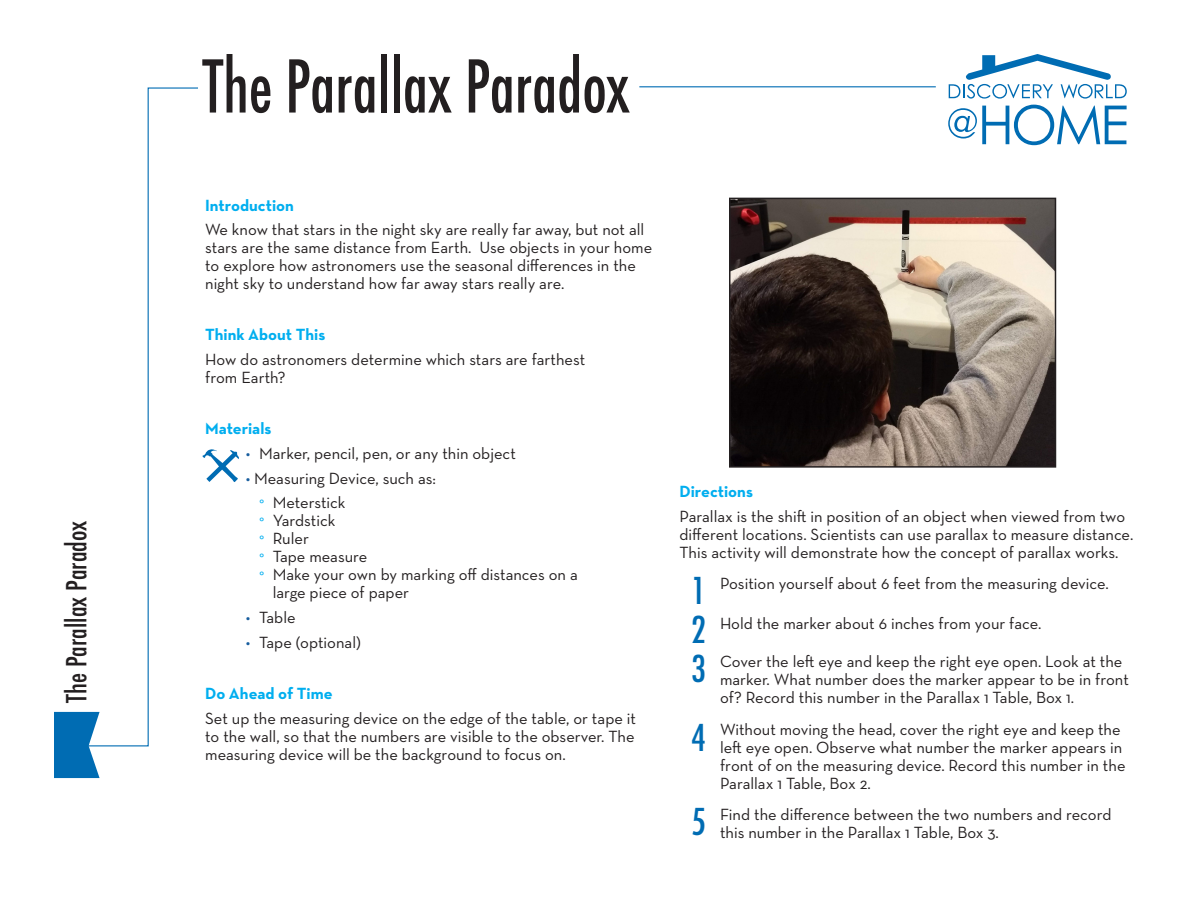
<style>
.page{position:relative;width:1188px;height:918px;background:#fff}
.page>*{position:absolute;margin:0;border:0;box-sizing:border-box;transform-origin:0 0}
.t1{font:500 condensed 70.5px "Futura";color:#231f20;scale:.9 1}
.t2{font:500 condensed 36px "Futura";color:#006cb3}
.t3{font:500 condensed 27px "Futura";color:#231f20}
.PARAGRAPH_INDENT{font:16.5px/18px "Neutraface Text";color:#231f20}
._2nd_Indent{font:16.5px/18px "Neutraface Text";color:#231f20}
.PARAGRAPH_HEADER{font:700 16.5px "Neutraface Text";color:#00aeef}
.s1{color:#175d9e}
.s2{color:#00aeef}
</style>
<div class="page">
<svg style="left:202px;top:449px;width:37px;height:33px"></svg>
<svg style="left:68px;top:87px;width:130px;height:660px"></svg>
<svg style="left:54px;top:712px;width:46px;height:66px;background:#1f7ebc"></svg>
<svg style="left:949px;top:54px;width:178px;height:45px"></svg>
<svg style="left:948px;top:105px;width:179px;height:40px"></svg>
<hr style="left:639px;top:86px;width:297px;height:1px;background:#006cb3">
<img style="left:732px;top:201px;width:321px;height:264px">
<div style="left:729px;top:198px;width:327px;height:270px;border:2px solid #231f20"></div>
<p class="t3" style="left:59px;top:703px;width:183px;rotate:-90deg">The Parallax Paradox</p>
<p class="t1" style="left:202px;top:41px;width:477px">The Parallax Paradox</p>
<p class="PARAGRAPH_HEADER" style="left:205px;top:194px;width:90px">Introduction</p>
<p class="PARAGRAPH_INDENT" style="left:205px;top:220px;width:449px">We know that stars in the night sky are really far away, but not all stars are the same distance from Earth. Use objects in your home to explore how astronomers use the seasonal differences in the night sky to understand how far away stars really are.</p>
<p class="PARAGRAPH_HEADER" style="left:205px;top:324px;width:122px">Think About This</p>
<p class="PARAGRAPH_INDENT" style="left:205px;top:350px;width:382px">How do astronomers determine which stars are farthest from Earth?</p>
<p class="PARAGRAPH_HEADER" style="left:205px;top:418px;width:68px">Materials</p>
<p class="PARAGRAPH_INDENT" style="left:246px;top:444px;width:272px"><span class="s1">•</span> Marker, pencil, pen, or any thin object</p>
<p class="PARAGRAPH_INDENT" style="left:246px;top:469px;width:192px"><span class="s1">•</span> Measuring Device, such as:</p>
<p class="_2nd_Indent" style="left:259px;top:493px;width:88px"><span class="s2">°</span> Meterstick</p>
<p class="_2nd_Indent" style="left:259px;top:511px;width:78px"><span class="s2">°</span> Yardstick</p>
<p class="_2nd_Indent" style="left:259px;top:529px;width:51px"><span class="s2">°</span> Ruler</p>
<p class="_2nd_Indent" style="left:259px;top:547px;width:110px"><span class="s2">°</span> Tape measure</p>
<p class="_2nd_Indent" style="left:273px;top:565px;width:307px;text-indent:-13px"><span class="s2">°</span> Make your own by marking off distances on a large piece of paper</p>
<p class="PARAGRAPH_INDENT" style="left:246px;top:608px;width:51px"><span class="s1">•</span> Table</p>
<p class="PARAGRAPH_INDENT" style="left:246px;top:633px;width:117px"><span class="s1">•</span> Tape (optional)</p>
<p class="PARAGRAPH_HEADER" style="left:205px;top:683px;width:129px">Do Ahead of Time</p>
<p class="PARAGRAPH_INDENT" style="left:205px;top:709px;width:432px;text-align:justify">Set up the measuring device on the edge of the table, or tape it to the wall, so that the numbers are visible to the observer. The measuring device will be the background to focus on.</p>
<p class="PARAGRAPH_HEADER" style="left:680px;top:481px;width:75px">Directions</p>
<p class="PARAGRAPH_INDENT" style="left:680px;top:507px;width:455px">Parallax is the shift in position of an object when viewed from two different locations. Scientists can use parallax to measure distance.<br>This activity will demonstrate how the concept of parallax works.</p>
<p class="PARAGRAPH_INDENT" style="left:720px;top:574px;width:390px">Position yourself about 6 feet from the measuring device.</p>
<p class="PARAGRAPH_INDENT" style="left:720px;top:614px;width:323px">Hold the marker about 6 inches from your face.</p>
<p class="PARAGRAPH_INDENT" style="left:720px;top:652px;width:410px">Cover the left eye and keep the right eye open. Look at the marker. What number does the marker appear to be in front of? Record this number in the Parallax 1 Table, Box 1.</p>
<p class="PARAGRAPH_INDENT" style="left:720px;top:720px;width:407px">Without moving the head, cover the right eye and keep the left eye open. Observe what number the marker appears in front of on the measuring device. Record this number in the Parallax 1 Table, Box 2.</p>
<p class="PARAGRAPH_INDENT" style="left:720px;top:805px;width:393px">Find the difference between the two numbers and record this number in the Parallax 1 Table, Box 3.</p>
<p class="t2" style="left:691px;top:567px;width:16px">1</p>
<p class="t2" style="left:691px;top:606px;width:16px">2</p>
<p class="t2" style="left:691px;top:645px;width:16px">3</p>
<p class="t2" style="left:691px;top:714px;width:16px">4</p>
<p class="t2" style="left:691px;top:798px;width:16px">5</p>
</div>
